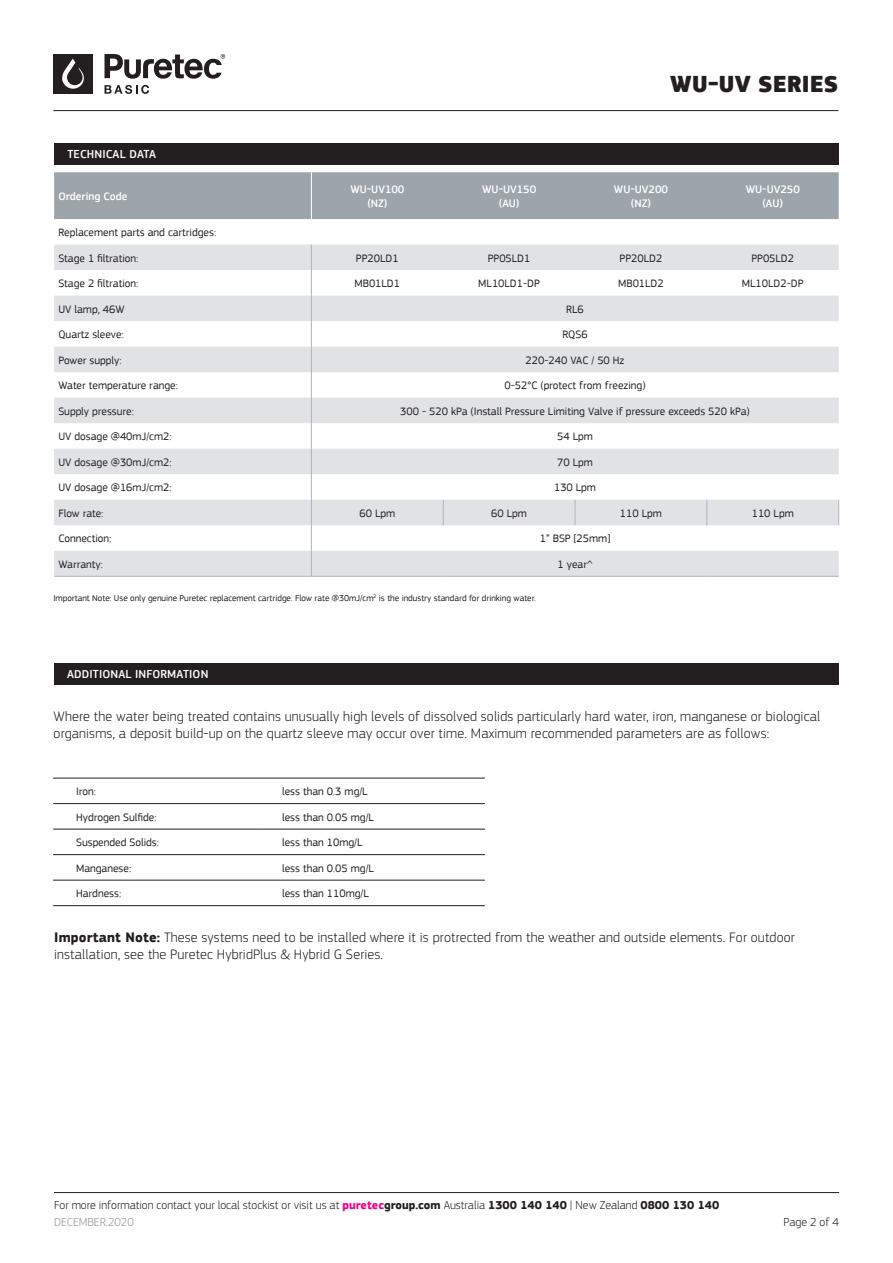
<style>
.page{position:relative;width:893px;height:1263px;background:#fff}
.page>*{position:absolute;margin:0;border:0;box-sizing:border-box;transform-origin:0 0}
.head{font:900 24px "PF Square Sans Pro";color:#231f20}
.item_description_lig{font:14.25px/17.1px "PF Square Sans Pro Light V1";letter-spacing:.01em;color:#231f20}
.t1{font:12px/17.2px "PF Square Sans Pro Light V1";color:#231f20}
.t2{font:500 12px "PF Square Sans Pro";letter-spacing:.01em;color:#fff}
.spec_left{font:11.25px "PF Square Sans Pro";color:#231f20}
.body{font:11.25px "PF Square Sans Pro";color:#231f20}
.ordering_code_bold_r{font:500 11.25px "PF Square Sans Pro";color:#fff}
.spec_left-2{font:500 11.25px "PF Square Sans Pro";color:#fff}
.note{font:9px "PF Square Sans Pro";color:#231f20}
.s1{font-family:"PF Square Sans Pro";font-weight:700}
.s2{font-family:"PF Square Sans Pro";font-weight:700;color:#ed028c}
.s3{color:#939598}
</style>
<div class="page">
<hr style="left:53px;top:110px;width:785px;height:1px;background:#231f20">
<div style="left:53px;top:54px;width:40px;height:40px;background:#231f20"></div>
<svg style="left:62px;top:59px;width:22px;height:30px"></svg>
<svg style="left:105px;top:54px;width:120px;height:25px"></svg>
<svg style="left:105px;top:85px;width:44px;height:9px"></svg>
<hr style="left:54px;top:1192px;width:785px;height:1px;background:#231f20">
<div style="left:54px;top:143px;width:785px;height:21px;background:#231f20"></div>
<div style="left:54px;top:172px;width:785px;height:47px;background:#9da5ab"></div>
<hr style="left:311px;top:172px;width:1px;height:47px;background:#fff">
<hr style="left:54px;top:576px;width:257px;height:1px;background:#b2b3b7">
<hr style="left:311px;top:576px;width:132px;height:1px;background:#b2b3b7">
<hr style="left:443px;top:576px;width:132px;height:1px;background:#b2b3b7">
<hr style="left:575px;top:576px;width:132px;height:1px;background:#b2b3b7">
<hr style="left:707px;top:576px;width:132px;height:1px;background:#b2b3b7">
<svg style="left:54px;top:245px;width:785px;height:331px"></svg>
<div style="left:54px;top:663px;width:785px;height:21px;background:#231f20"></div>
<hr style="left:53px;top:778px;width:206px;height:1px;background:#231f20">
<hr style="left:259px;top:778px;width:226px;height:1px;background:#231f20">
<hr style="left:53px;top:803px;width:206px;height:1px;background:#231f20">
<hr style="left:259px;top:803px;width:226px;height:1px;background:#231f20">
<hr style="left:53px;top:829px;width:206px;height:1px;background:#231f20">
<hr style="left:259px;top:829px;width:226px;height:1px;background:#231f20">
<hr style="left:53px;top:854px;width:206px;height:1px;background:#231f20">
<hr style="left:259px;top:854px;width:226px;height:1px;background:#231f20">
<hr style="left:53px;top:880px;width:206px;height:1px;background:#231f20">
<hr style="left:259px;top:880px;width:226px;height:1px;background:#231f20">
<hr style="left:53px;top:905px;width:206px;height:1px;background:#231f20">
<hr style="left:259px;top:905px;width:226px;height:1px;background:#231f20">
<p class="t2" style="left:68px;top:147px;width:90px">TECHNICAL DATA</p>
<p class="spec_left-2" style="left:58px;top:190px;width:70px">Ordering Code</p>
<p class="ordering_code_bold_r" style="left:350px;top:183px;width:56px">WU-UV100</p>
<p class="ordering_code_bold_r" style="left:367px;top:196px;width:22px">(NZ)</p>
<p class="ordering_code_bold_r" style="left:482px;top:183px;width:56px">WU-UV150</p>
<p class="ordering_code_bold_r" style="left:499px;top:196px;width:22px">(AU)</p>
<p class="head" style="left:670px;top:69px;width:170px">WU-UV SERIES</p>
<p class="ordering_code_bold_r" style="left:614px;top:183px;width:56px">WU-UV200</p>
<p class="ordering_code_bold_r" style="left:631px;top:196px;width:22px">(NZ)</p>
<p class="ordering_code_bold_r" style="left:746px;top:183px;width:56px">WU-UV250</p>
<p class="ordering_code_bold_r" style="left:762px;top:196px;width:22px">(AU)</p>
<p class="spec_left" style="left:58px;top:226px;width:159px">Replacement parts and cartridges:</p>
<p class="spec_left" style="left:58px;top:251px;width:82px">Stage 1 filtration:</p>
<p class="spec_left" style="left:356px;top:251px;width:44px">PP20LD1</p>
<p class="spec_left" style="left:488px;top:251px;width:44px">PP05LD1</p>
<p class="spec_left" style="left:620px;top:251px;width:44px">PP20LD2</p>
<p class="spec_left" style="left:751px;top:251px;width:44px">PP05LD2</p>
<p class="spec_left" style="left:58px;top:277px;width:82px">Stage 2 filtration:</p>
<p class="spec_left" style="left:354px;top:277px;width:47px">MB01LD1</p>
<p class="spec_left" style="left:478px;top:277px;width:63px">ML10LD1-DP</p>
<p class="spec_left" style="left:618px;top:277px;width:47px">MB01LD2</p>
<p class="spec_left" style="left:742px;top:277px;width:63px">ML10LD2-DP</p>
<p class="spec_left" style="left:58px;top:302px;width:68px">UV lamp, 46W</p>
<p class="spec_left" style="left:566px;top:302px;width:19px">RL6</p>
<p class="spec_left" style="left:58px;top:328px;width:67px">Quartz sleeve:</p>
<p class="spec_left" style="left:562px;top:328px;width:27px">RQS6</p>
<p class="spec_left" style="left:58px;top:353px;width:65px">Power supply:</p>
<p class="spec_left" style="left:526px;top:353px;width:100px">220-240 VAC / 50 Hz</p>
<p class="spec_left" style="left:58px;top:379px;width:121px">Water temperature range:</p>
<p class="spec_left" style="left:504px;top:379px;width:143px">0-52°C (protect from freezing)</p>
<p class="spec_left" style="left:58px;top:404px;width:77px">Supply pressure:</p>
<p class="spec_left" style="left:400px;top:404px;width:351px">300 - 520 kPa (Install Pressure Limiting Valve if pressure exceeds 520 kPa)</p>
<p class="spec_left" style="left:58px;top:430px;width:115px">UV dosage @40mJ/cm2:</p>
<p class="spec_left" style="left:557px;top:430px;width:37px">54 Lpm</p>
<p class="spec_left" style="left:58px;top:455px;width:115px">UV dosage @30mJ/cm2:</p>
<p class="spec_left" style="left:557px;top:455px;width:37px">70 Lpm</p>
<p class="spec_left" style="left:58px;top:481px;width:115px">UV dosage @16mJ/cm2:</p>
<p class="spec_left" style="left:554px;top:481px;width:43px">130 Lpm</p>
<p class="spec_left" style="left:58px;top:506px;width:47px">Flow rate:</p>
<p class="spec_left" style="left:359px;top:506px;width:37px">60 Lpm</p>
<p class="spec_left" style="left:491px;top:506px;width:37px">60 Lpm</p>
<p class="spec_left" style="left:620px;top:506px;width:43px">110 Lpm</p>
<p class="spec_left" style="left:752px;top:506px;width:43px">110 Lpm</p>
<p class="spec_left" style="left:58px;top:532px;width:55px">Connection:</p>
<p class="spec_left" style="left:540px;top:532px;width:72px">1” BSP [25mm]</p>
<p class="spec_left" style="left:58px;top:557px;width:46px">Warranty:</p>
<p class="spec_left" style="left:557px;top:557px;width:37px">1 year^</p>
<p class="note" style="left:53px;top:593px;width:484px">Important Note: Use only genuine Puretec replacement cartridge. Flow rate @30mJ/cm<sup>2</sup> is the industry standard for drinking water.</p>
<p class="t2" style="left:67px;top:667px;width:143px">ADDITIONAL INFORMATION</p>
<p class="item_description_lig" style="left:54px;top:707px;width:768px">Where the water being treated contains unusually high levels of dissolved solids particularly hard water, iron, manganese or biological organisms, a deposit build-up on the quartz sleeve may occur over time. Maximum recommended parameters are as follows:</p>
<p class="body" style="left:76px;top:785px;width:22px">Iron:</p>
<p class="body" style="left:282px;top:785px;width:87px">less than 0.3 mg/L</p>
<p class="body" style="left:76px;top:810px;width:82px">Hydrogen Sulfide:</p>
<p class="body" style="left:282px;top:810px;width:93px">less than 0.05 mg/L</p>
<p class="body" style="left:76px;top:836px;width:84px">Suspended Solids:</p>
<p class="body" style="left:282px;top:836px;width:82px">less than 10mg/L</p>
<p class="body" style="left:76px;top:861px;width:57px">Manganese:</p>
<p class="body" style="left:282px;top:861px;width:93px">less than 0.05 mg/L</p>
<p class="body" style="left:76px;top:887px;width:47px">Hardness:</p>
<p class="body" style="left:282px;top:887px;width:88px">less than 110mg/L</p>
<p class="item_description_lig" style="left:54px;top:928px;width:742px"><span class="s1">Important Note:</span> These systems need to be installed where it is protrected from the weather and outside elements. For outdoor installation, see the Puretec HybridPlus &amp; Hybrid G Series.</p>
<p class="t1" style="left:54px;top:1196px;width:667px">For more information contact your local stockist or visit us at <span class="s2">puretec</span><span class="s1">group.com</span> Australia <span class="s1">1300 140 140</span> | New Zealand <span class="s1">0800 130 140<br></span><span class="s3">DECEMBER.2020</span></p>
<p class="t1" style="left:784px;top:1213px;width:57px">Page 2 of 4</p>
</div>
